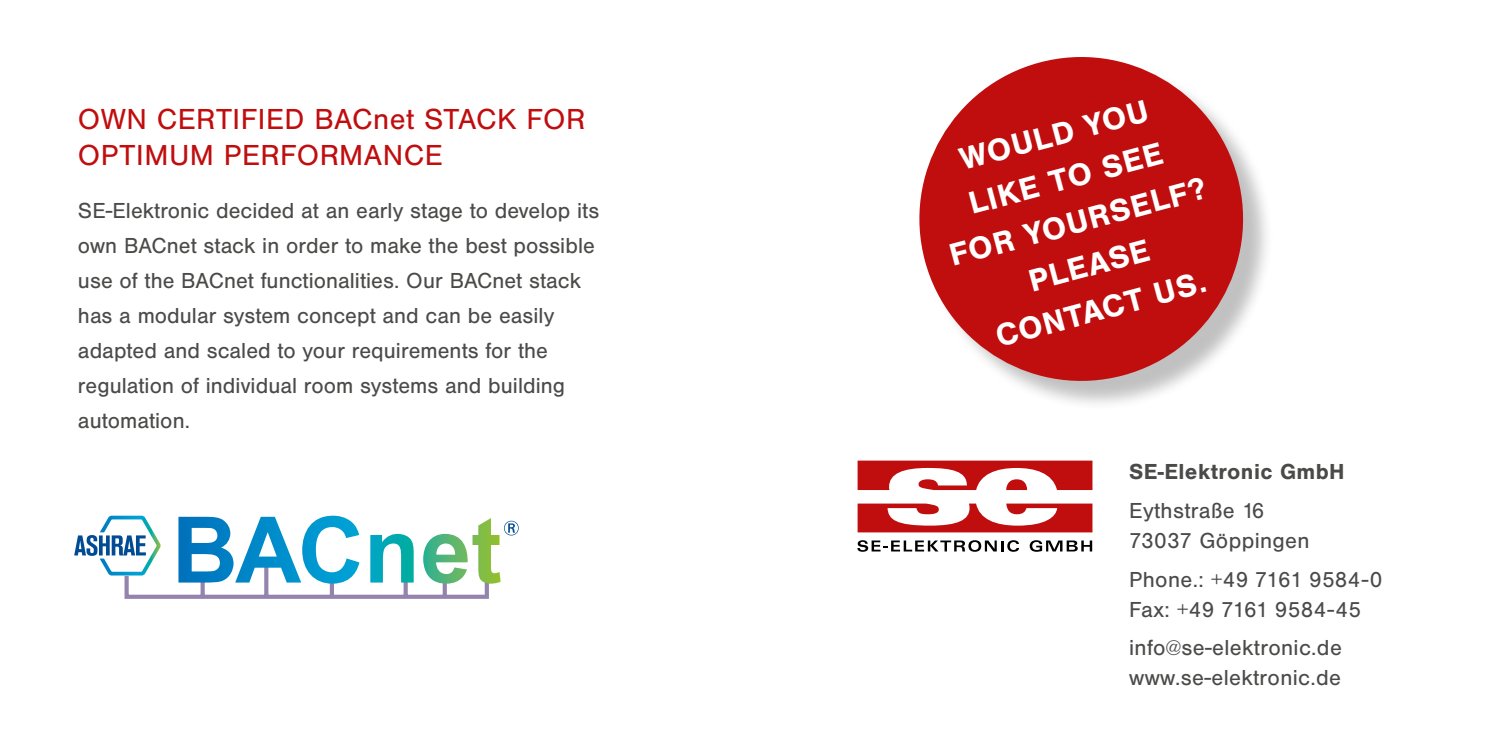
<style>
.page{position:relative;width:1489px;height:745px;background:#fff}
.page>*{position:absolute;margin:0;border:0;box-sizing:border-box;transform-origin:0 0}
.t1{font:700 32.5px/45px "Sans";color:#fff;text-align:center}
.t2{font:30px/36px "Sans";letter-spacing:.015em;color:#c00d0e}
.t3{font:22.5px/35px "Sans";color:#4a4a49}
.t4{font:700 22.5px "Sans";letter-spacing:.015em;color:#4a4a49}
</style>
<div class="page">
<svg style="left:857px;top:460px;width:235px;height:29px"></svg>
<svg style="left:857px;top:503px;width:235px;height:29px"></svg>
<svg style="left:857px;top:540px;width:162px;height:11px"></svg>
<svg style="left:1029px;top:540px;width:63px;height:11px"></svg>
<div style="left:923px;top:61px;width:351px;height:350px;background:#000;opacity:.25"></div>
<svg style="left:919px;top:57px;width:341px;height:341px;fill:#c00d0e"></svg>
<svg style="left:74px;top:515px;width:444px;height:84px"></svg>
<h2 class="t2" style="left:78px;top:101px;width:508px">OWN CERTIFIED BACnet STACK FOR<br>OPTIMUM PERFORMANCE</h2>
<p class="t3" style="left:78px;top:193px;width:522px">SE-Elektronic decided at an early stage to develop its own BACnet stack in order to make the best possible use of the BACnet functionalities. Our BACnet stack has a modular system concept and can be easily adapted and scaled to your requirements for the regulation of individual room systems and building automation.</p>
<h1 class="t1" style="left:920px;top:147px;width:266px;rotate:-15deg">WOULD YOU<br>LIKE TO SEE<br>FOR YOURSELF?<br>PLEASE<br>CONTACT US.</h1>
<p class="t4" style="left:1129px;top:459px;width:217px">SE-Elektronic GmbH</p>
<p class="t3" style="left:1129px;top:495px;width:182px;line-height:30px">Eythstraße 16<br>73037 Göppingen</p>
<p class="t3" style="left:1129px;top:564px;width:254px;line-height:30px">Phone.: +49 7161 9584-0<br>Fax: +49 7161 9584-45</p>
<p class="t3" style="left:1129px;top:632px;width:214px;line-height:30px">info@se-elektronic.de www.se-elektronic.de</p>
</div>
